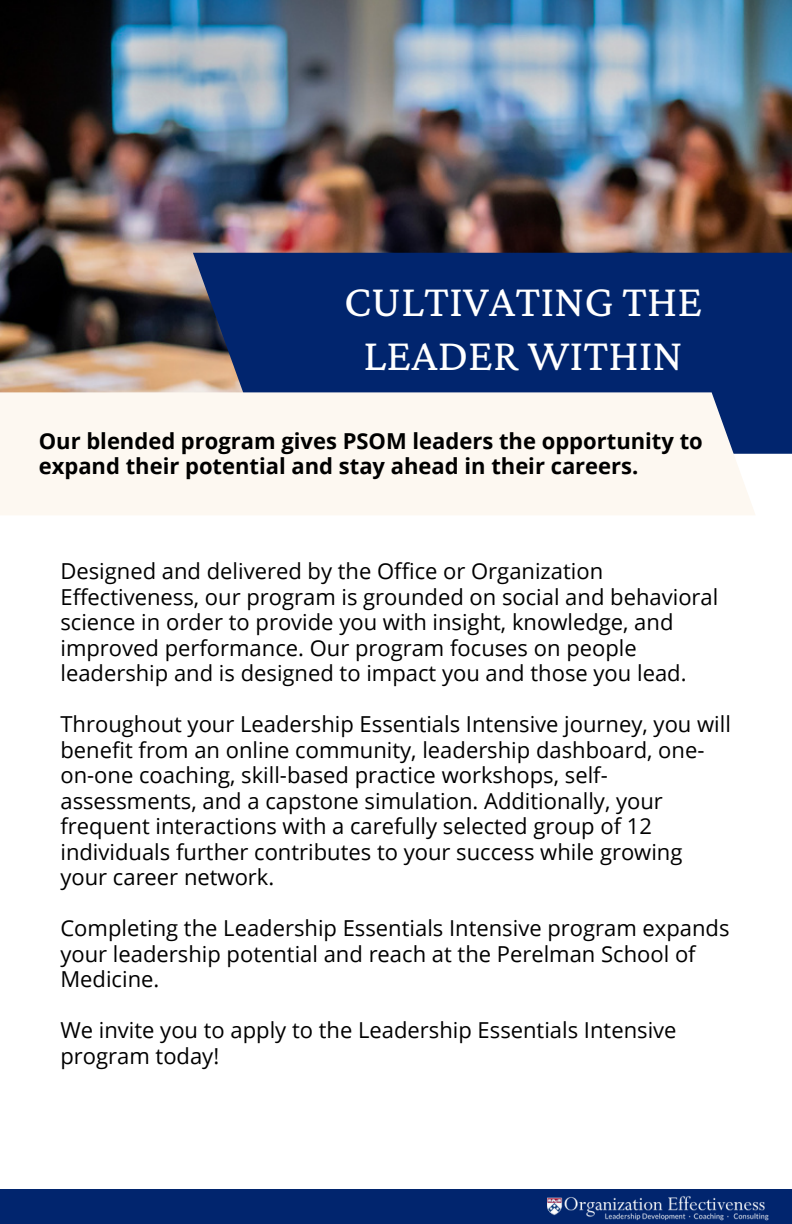
<style>
.page{position:relative;width:792px;height:1224px;background:#fff}
.page>*{position:absolute;margin:0;border:0;box-sizing:border-box;transform-origin:0 0}
.t1{font:46px "Crimson Pro";color:#fff}
.t2{font:22px/25.4px "Open Sans";color:#000}
.t3{font:700 22px/25.6px "Open Sans";color:#000}
</style>
<div class="page">
<img style="left:0;top:0;width:792px;height:392px">
<div style="left:193px;top:253px;width:599px;height:201px;background:#01256e"></div>
<div style="left:0;top:392px;width:756px;height:123px;background:#fdf8f1"></div>
<div style="left:0;top:1189px;width:792px;height:35px;background:#01256e"></div>
<img style="left:548px;top:1195px;width:221px;height:26px">
<p class="t1" style="left:344px;top:275px;width:360px">CULTIVATING THE</p>
<p class="t1" style="left:364px;top:329px;width:321px">LEADER WITHIN</p>
<p class="t3" style="left:39px;top:427px;width:666px">Our blended program gives PSOM leaders the opportunity to expand their potential and stay ahead in their careers.</p>
<p class="t2" style="left:60px;top:558px;width:659px">Designed and delivered by the Office or Organization Effectiveness, our program is grounded on social and behavioral science in order to provide you with insight, knowledge, and improved performance. Our program focuses on people leadership and is designed to impact you and those you lead.</p>
<p class="t2" style="left:60px;top:711px;width:672px">Throughout your Leadership Essentials Intensive journey, you will benefit from an online community, leadership dashboard, one&shy;on-one coaching, skill-based practice workshops, self&shy;assessments, and a capstone simulation. Additionally, your frequent interactions with a carefully selected group of 12 individuals further contributes to your success while growing your career network.</p>
<p class="t2" style="left:60px;top:915px;width:671px">Completing the Leadership Essentials Intensive program expands your leadership potential and reach at the Perelman School of<br>Medicine.</p>
<p class="t2" style="left:60px;top:1017px;width:618px">We invite you to apply to the Leadership Essentials Intensive program today!</p>
</div>
